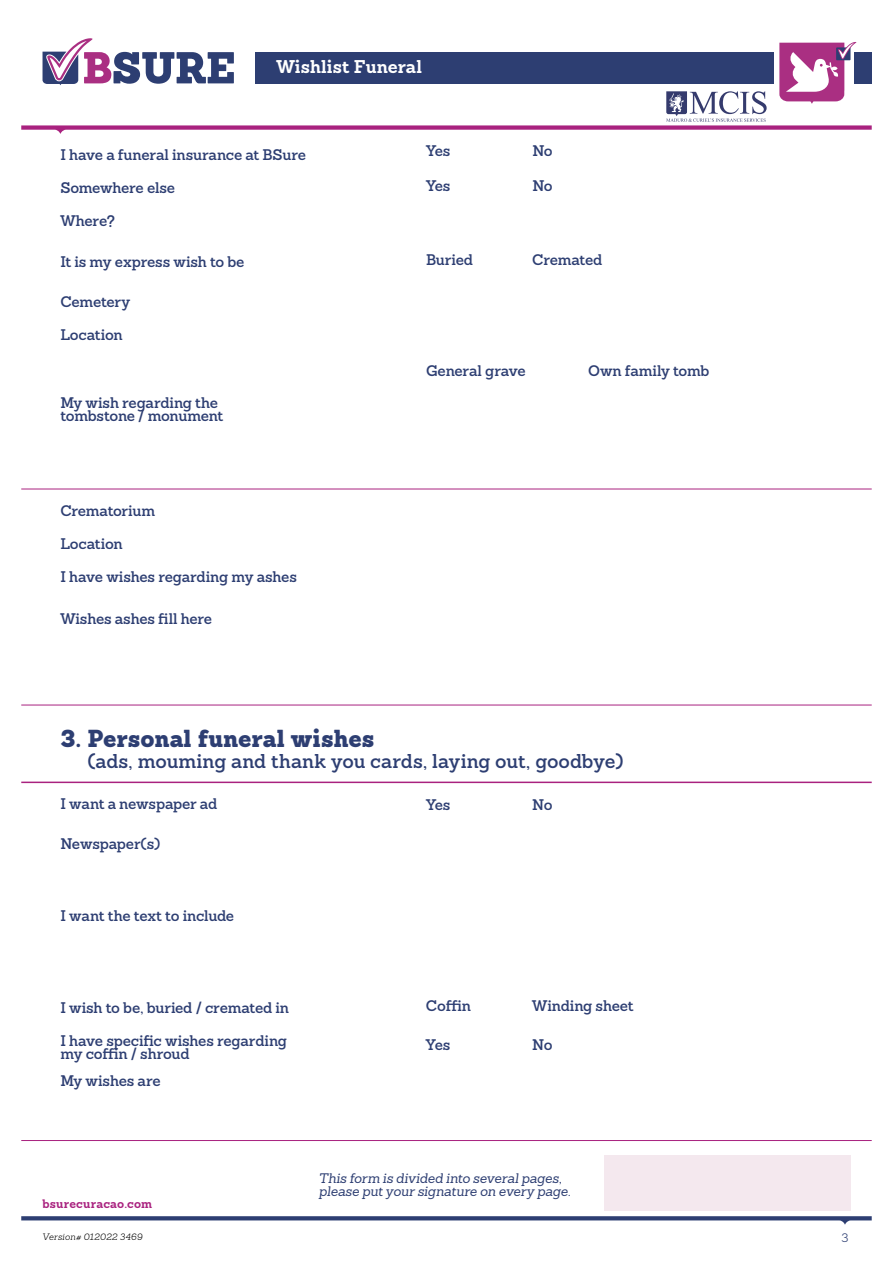
<style>
.page{position:relative;width:893px;height:1263px;background:#fff}
.page>*{position:absolute;margin:0;border:0;box-sizing:border-box;transform-origin:0 0}
.t1{font:900 24px "Sanchez";color:#2d3e72}
.t2{font:600 19.5px "Sanchez";color:#2d3e72}
.t3{font:700 18px "Sanchez";letter-spacing:.005em;color:#fff}
.t4{font:600 15px/13.5px "Sanchez";letter-spacing:-.01em;color:#2d3e72}
.t5{font:italic 13.5px/13.5px "Sanchez";letter-spacing:-.015em;color:#2d3e72}
.t6{font:700 12px "Sanchez";letter-spacing:.015em;color:#a9227f}
.t7{font:300 12px "Sanchez";color:#2d3e72}
.t8{font:italic 300 9px "Sanchez";letter-spacing:.025em;color:#000}
</style>
<div class="page">
<svg style="left:21px;top:1216px;width:851px;height:9px"></svg>
<svg style="left:21px;top:38px;width:851px;height:96px"></svg>
<hr style="left:21px;top:489px;width:851px;height:1px;background:#a9227f">
<hr style="left:21px;top:705px;width:851px;height:1px;background:#a9227f">
<hr style="left:21px;top:782px;width:851px;height:1px;background:#a9227f">
<hr style="left:21px;top:1140px;width:851px;height:1px;background:#a9227f">
<div style="left:604px;top:1155px;width:246px;height:56px;background:#f4e8ee"></div>
<p class="t3" style="left:276px;top:54px;width:147px">Wishlist Funeral</p>
<p class="t4" style="left:60px;top:148px;width:247px">I have a funeral insurance at BSure</p>
<p class="t4" style="left:60px;top:181px;width:116px">Somewhere else</p>
<p class="t4" style="left:60px;top:214px;width:56px">Where?</p>
<p class="t4" style="left:60px;top:254px;width:186px">It is my express wish to be</p>
<p class="t4" style="left:60px;top:295px;width:71px">Cemetery</p>
<p class="t4" style="left:60px;top:328px;width:64px">Location</p>
<p class="t4" style="left:60px;top:395px;width:165px">My wish regarding the tombstone / monument</p>
<p class="t4" style="left:60px;top:503px;width:96px">Crematorium</p>
<p class="t4" style="left:60px;top:536px;width:64px">Location</p>
<p class="t4" style="left:60px;top:569px;width:238px">I have wishes regarding my ashes</p>
<p class="t4" style="left:60px;top:611px;width:153px">Wishes ashes fill here</p>
<p class="t4" style="left:426px;top:144px;width:26px">Yes</p>
<p class="t4" style="left:532px;top:144px;width:22px">No</p>
<p class="t4" style="left:426px;top:179px;width:26px">Yes</p>
<p class="t4" style="left:532px;top:179px;width:22px">No</p>
<p class="t4" style="left:426px;top:252px;width:49px">Buried</p>
<p class="t4" style="left:532px;top:252px;width:72px">Cremated</p>
<p class="t4" style="left:426px;top:364px;width:101px">General grave</p>
<p class="t4" style="left:588px;top:364px;width:123px">Own family tomb</p>
<h1 class="t1" style="left:60px;top:722px;width:315px">3. Personal funeral wishes</h1>
<h2 class="t2" style="left:88px;top:748px;width:537px">(ads, mouming and thank you cards, laying out, goodbye)</h2>
<p class="t4" style="left:60px;top:796px;width:158px">I want a newspaper ad</p>
<p class="t4" style="left:60px;top:837px;width:101px">Newspaper(s)</p>
<p class="t4" style="left:426px;top:798px;width:26px">Yes</p>
<p class="t4" style="left:532px;top:798px;width:22px">No</p>
<p class="t4" style="left:60px;top:909px;width:175px">I want the text to include</p>
<p class="t4" style="left:60px;top:1000px;width:230px">I wish to be, buried / cremated in</p>
<p class="t4" style="left:60px;top:1033px;width:228px">I have specific wishes regarding my coffin / shroud</p>
<p class="t4" style="left:60px;top:1074px;width:102px">My wishes are</p>
<p class="t4" style="left:426px;top:999px;width:46px">Coffin</p>
<p class="t4" style="left:532px;top:999px;width:103px">Winding sheet</p>
<p class="t4" style="left:426px;top:1038px;width:26px">Yes</p>
<p class="t4" style="left:532px;top:1038px;width:22px">No</p>
<p class="t5" style="left:319px;top:1171px;width:253px">This form is divided into several pages, please put your signature on every page.</p>
<p class="t6" style="left:43px;top:1195px;width:111px">bsurecuracao.com</p>
<p class="t8" style="left:43px;top:1231px;width:102px">Version# 012022 3469</p>
<p class="t7" style="left:841px;top:1230px;width:9px">3</p>
</div>
